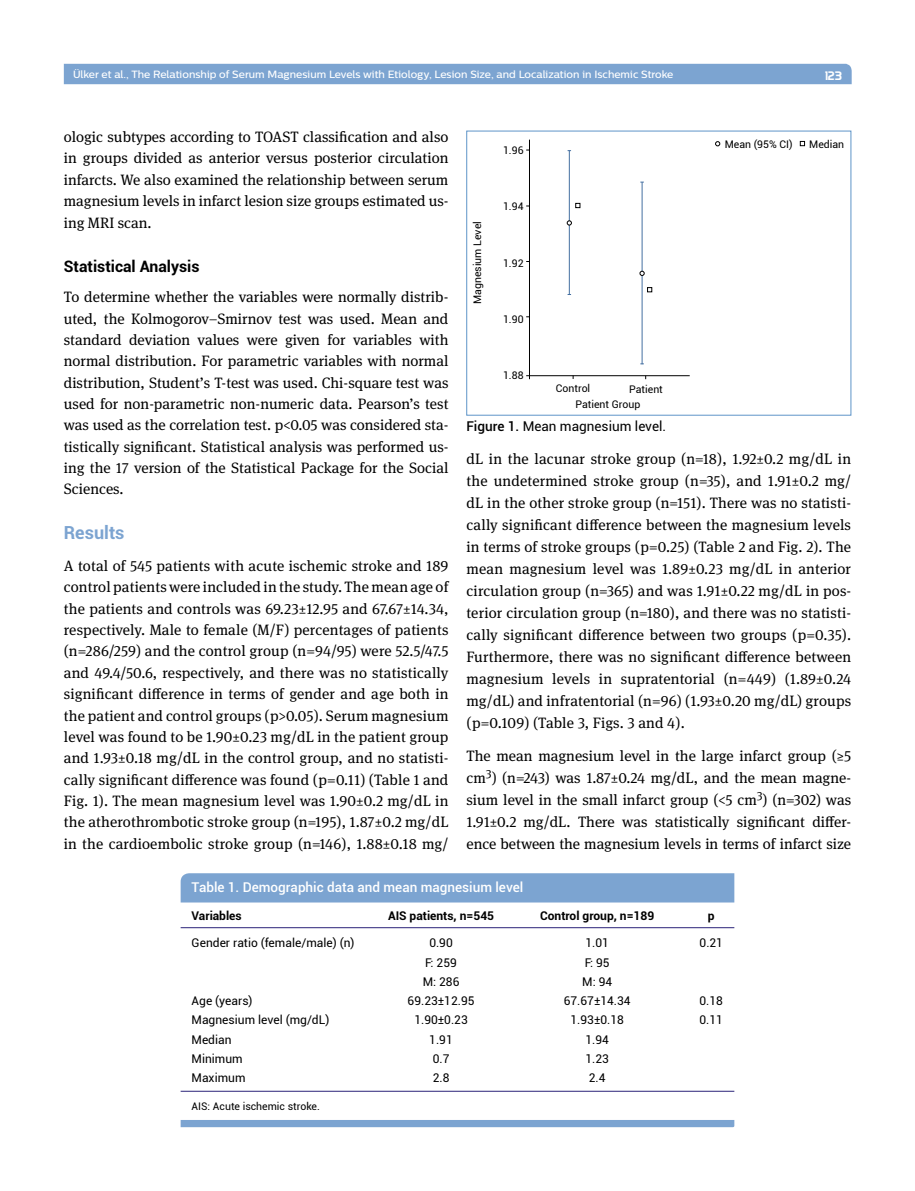
<style>
.page{position:relative;width:915px;height:1191px;background:#fff}
.page>*{position:absolute;margin:0;border:0;box-sizing:border-box;transform-origin:0 0}
.t1{font:700 18px "Roboto";color:#7ca4d1}
.t2{font:700 15.75px "Roboto";color:#000}
.t3{font:15px/21.3px "DG Meta Serif Science";color:#000;text-align:justify}
.t4{font:500 13.5px "Roboto";color:#fff}
.t5{font:13.5px "Roboto";color:#000}
.t6{font:12px "Roboto";color:#000}
.t7{font:700 12px "Roboto";color:#000}
.t8{font:12px "Prototype";color:#fff}
.t9{font:500 10.5px "Centrale Sans";color:#fff}
.t10{font:10.5px "Roboto";color:#000}
.s1{font-weight:500}
</style>
<div class="page">
<div style="left:64px;top:64px;width:787px;height:20px;background:#7ca4d1"></div>
<hr style="left:529px;top:140px;width:1px;height:239px;background:#000">
<hr style="left:526px;top:375px;width:163px;height:1px;background:#000">
<hr style="left:568px;top:151px;width:1px;height:144px;background:#446fa1">
<hr style="left:641px;top:182px;width:1px;height:182px;background:#446fa1">
<svg style="left:566px;top:220px;width:5px;height:5px"></svg>
<svg style="left:639px;top:271px;width:5px;height:5px"></svg>
<svg style="left:575px;top:203px;width:5px;height:5px"></svg>
<svg style="left:647px;top:287px;width:5px;height:5px"></svg>
<svg style="left:715px;top:141px;width:5px;height:5px"></svg>
<svg style="left:799px;top:141px;width:5px;height:5px"></svg>
<div style="left:180px;top:873px;width:554px;height:29px;background:#7ca4d1"></div>
<div style="left:180px;top:1120px;width:554px;height:7px;background:#7ca4d1"></div>
<hr style="left:180px;top:927px;width:554px;height:1px;background:#2a2278">
<hr style="left:180px;top:1091px;width:554px;height:1px;background:#2a2278">
<p class="t9" style="left:73px;top:68px;width:601px">Ülker et al., The Relationship of Serum Magnesium Levels with Etiology, Lesion Size, and Localization in Ischemic Stroke</p>
<p class="t8" style="left:824px;top:68px;width:18px">123</p>
<p class="t3" style="left:64px;top:126px;width:386px">ologic subtypes according to TOAST classification and also in groups divided as anterior versus posterior circulation infarcts. We also examined the relationship between serum magnesium levels in infarct lesion size groups estimated us&shy;ing MRI scan.</p>
<p class="t2" style="left:64px;top:255px;width:137px">Statistical Analysis</p>
<p class="t3" style="left:64px;top:286px;width:386px">To determine whether the variables were normally distrib&shy;uted, the Kolmogorov–Smirnov test was used. Mean and standard deviation values were given for variables with normal distribution. For parametric variables with normal distribution, Student’s T-test was used. Chi-square test was used for non-parametric non-numeric data. Pearson’s test was used as the correlation test. p&lt;0.05 was considered sta&shy;tistically significant. Statistical analysis was performed us&shy;ing the 17 version of the Statistical Package for the Social Sciences.</p>
<p class="t1" style="left:64px;top:520px;width:62px">Results</p>
<p class="t3" style="left:64px;top:555px;width:386px">A total of 545 patients with acute ischemic stroke and 189 control patients were included in the study. The mean age of the patients and controls was 69.23±12.95 and 67.67±14.34, respectively. Male to female (M/F) percentages of patients (n=286/259) and the control group (n=94/95) were 52.5/47.5 and 49.4/50.6, respectively, and there was no statistically significant difference in terms of gender and age both in the patient and control groups (p&gt;0.05). Serum magnesium level was found to be 1.90±0.23 mg/dL in the patient group and 1.93±0.18 mg/dL in the control group, and no statisti&shy;cally significant difference was found (p=0.11) (Table 1 and Fig. 1). The mean magnesium level was 1.90±0.2 mg/dL in the atherothrombotic stroke group (n=195), 1.87±0.2 mg/dL in the cardioembolic stroke group (n=146), 1.88±0.18 mg/</p>
<p class="t10" style="left:503px;top:143px;width:22px">1.96</p>
<p class="t10" style="left:470px;top:304px;width:84px;rotate:-90deg">Magnesium Level</p>
<p class="t10" style="left:503px;top:199px;width:22px">1.94</p>
<p class="t10" style="left:503px;top:255px;width:22px">1.92</p>
<p class="t10" style="left:503px;top:312px;width:22px">1.90</p>
<p class="t10" style="left:503px;top:368px;width:22px">1.88</p>
<p class="t10" style="left:555px;top:380px;width:36px">Control</p>
<p class="t10" style="left:629px;top:382px;width:35px">Patient</p>
<p class="t10" style="left:575px;top:397px;width:66px">Patient Group</p>
<p class="t5" style="left:466px;top:417px;width:201px"><span class="s1">Figure 1.</span> Mean magnesium level.</p>
<p class="t10" style="left:724px;top:136px;width:69px">Mean (95% CI)</p>
<p class="t10" style="left:809px;top:136px;width:36px">Median</p>
<p class="t3" style="left:466px;top:447px;width:386px;line-height:22px">dL in the lacunar stroke group (n=18), 1.92±0.2 mg/dL in the undetermined stroke group (n=35), and 1.91±0.2 mg/ dL in the other stroke group (n=151). There was no statisti&shy;cally significant difference between the magnesium levels in terms of stroke groups (p=0.25) (Table 2 and Fig. 2). The mean magnesium level was 1.89±0.23 mg/dL in anterior circulation group (n=365) and was 1.91±0.22 mg/dL in pos&shy;terior circulation group (n=180), and there was no statisti&shy;cally significant difference between two groups (p=0.35).<br>Furthermore, there was no significant difference between magnesium levels in supratentorial (n=449) (1.89±0.24 mg/dL) and infratentorial (n=96) (1.93±0.20 mg/dL) groups (p=0.109) (Table 3, Figs. 3 and 4).</p>
<p class="t3" style="left:466px;top:744px;width:386px;line-height:21.9px">The mean magnesium level in the large infarct group (≥5 cm<sup>3</sup>) (n=243) was 1.87±0.24 mg/dL, and the mean magne&shy;sium level in the small infarct group (&lt;5 cm<sup>3</sup>) (n=302) was 1.91±0.2 mg/dL. There was statistically significant differ&shy;ence between the magnesium levels in terms of infarct size</p>
<p class="t4" style="left:191px;top:877px;width:333px">Table 1. Demographic data and mean magnesium level</p>
<p class="t7" style="left:191px;top:907px;width:52px">Variables</p>
<p class="t7" style="left:388px;top:907px;width:107px">AIS patients, n=545</p>
<p class="t7" style="left:540px;top:907px;width:116px">Control group, n=189</p>
<p class="t7" style="left:707px;top:907px;width:8px">p</p>
<p class="t6" style="left:191px;top:934px;width:164px">Gender ratio (female/male) (n)</p>
<p class="t6" style="left:429px;top:934px;width:25px">0.90</p>
<p class="t6" style="left:585px;top:934px;width:25px">1.01</p>
<p class="t6" style="left:699px;top:934px;width:25px">0.21</p>
<p class="t6" style="left:425px;top:954px;width:33px">F: 259</p>
<p class="t6" style="left:584px;top:954px;width:26px">F: 95</p>
<p class="t6" style="left:422px;top:973px;width:38px">M: 286</p>
<p class="t6" style="left:582px;top:973px;width:31px">M: 94</p>
<p class="t6" style="left:191px;top:992px;width:62px">Age (years)</p>
<p class="t6" style="left:407px;top:992px;width:68px">69.23±12.95</p>
<p class="t6" style="left:563px;top:992px;width:68px">67.67±14.34</p>
<p class="t6" style="left:699px;top:992px;width:25px">0.18</p>
<p class="t6" style="left:191px;top:1011px;width:139px">Magnesium level (mg/dL)</p>
<p class="t6" style="left:414px;top:1011px;width:55px">1.90±0.23</p>
<p class="t6" style="left:570px;top:1011px;width:55px">1.93±0.18</p>
<p class="t6" style="left:699px;top:1011px;width:25px">0.11</p>
<p class="t6" style="left:191px;top:1031px;width:41px">Median</p>
<p class="t6" style="left:429px;top:1031px;width:25px">1.91</p>
<p class="t6" style="left:585px;top:1031px;width:25px">1.94</p>
<p class="t6" style="left:191px;top:1050px;width:53px">Minimum</p>
<p class="t6" style="left:432px;top:1050px;width:18px">0.7</p>
<p class="t6" style="left:585px;top:1050px;width:25px">1.23</p>
<p class="t6" style="left:191px;top:1069px;width:55px">Maximum</p>
<p class="t6" style="left:432px;top:1069px;width:18px">2.8</p>
<p class="t6" style="left:588px;top:1069px;width:18px">2.4</p>
<p class="t10" style="left:191px;top:1099px;width:130px">AIS: Acute ischemic stroke.</p>
</div>
